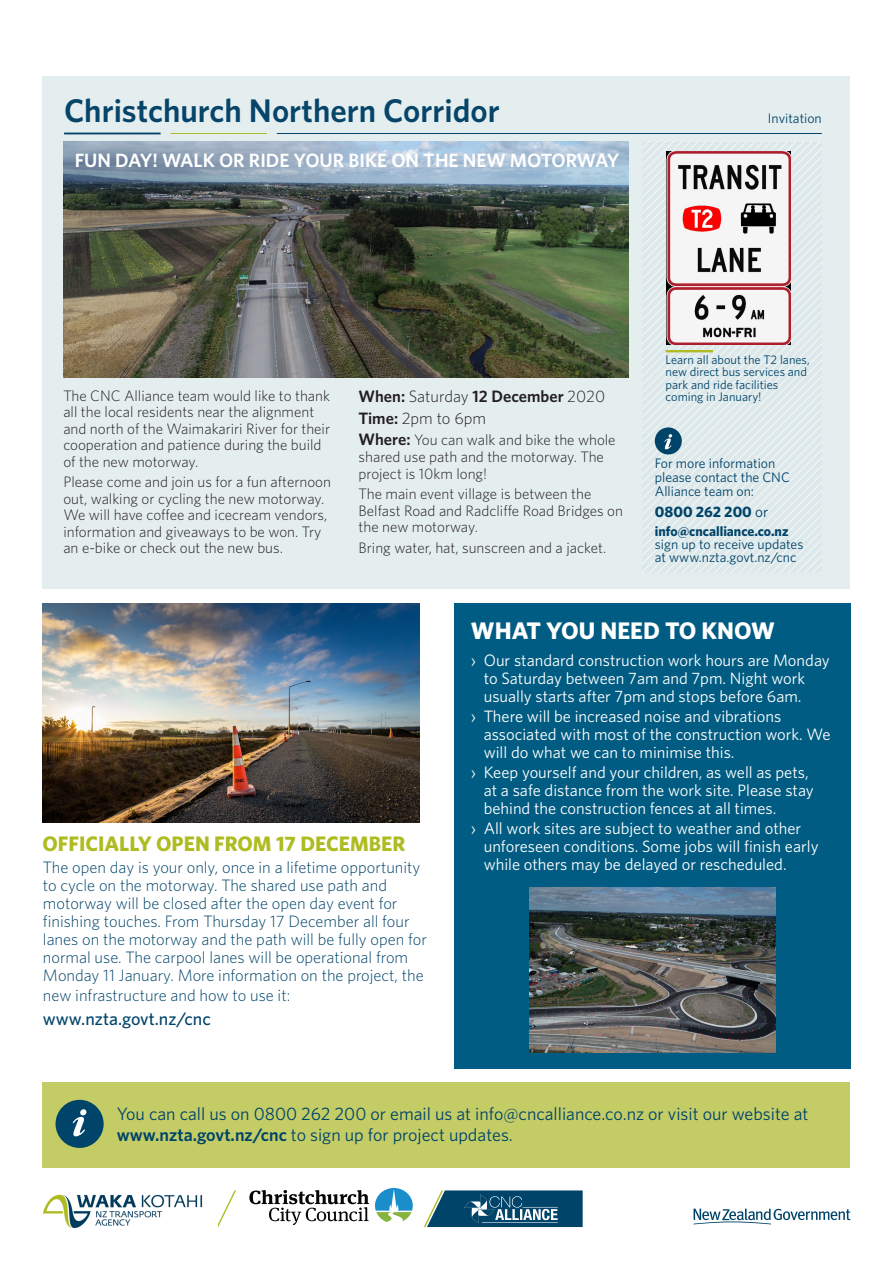
<style>
.page{position:relative;width:893px;height:1263px;background:#fff}
.page>*{position:absolute;margin:0;border:0;box-sizing:border-box;transform-origin:0 0}
.t1{font:600 32.7px "Whitney";color:#064469}
.Body_Subhead_01{font:700 24px "Whitney";color:#fff}
.Heading_2{font:700 21px "Whitney";color:#aebc21}
.t2{font:600 19.35px "Whitney";color:#fff}
.Body_Text{font:18px/21px "Whitney";color:#00446a}
.Heading_intro{font:500 18px "Whitney";color:#00446a}
.t3{font:16.5px/18px "Whitney";color:#fff}
.Body{font:300 16.5px/18px "Whitney";color:#00446a}
.t4{font:600 16.5px/21.8px "Whitney";color:#231f20}
.t5{font:300 15.15px/16.5px "Whitney";color:#231f20}
.t6{font:700 15.15px "Whitney";color:#00446a}
.t7{font:13.8px/13.8px "Whitney";color:#00446a}
.t8{font:12.45px/12.5px "Whitney";color:#00446a}
.s1{font-weight:300}
.s2{font-weight:600;font-size:16.5px}
.s3{font-weight:400}
.s4{font-weight:700}
.s5{font-weight:600}
</style>
<div class="page">
<div style="left:43px;top:77px;width:807px;height:512px;background:#e5eeef"></div>
<svg style="left:693px;top:1208px;width:157px;height:16px"></svg>
<div style="left:454px;top:603px;width:396px;height:465px;background:#005c82"></div>
<div style="left:43px;top:1082px;width:807px;height:85px;background:#c4cc66"></div>
<div style="left:56px;top:1100px;width:48px;height:48px;background:#00446a;border-radius:50%"></div>
<svg style="left:73px;top:1109px;width:13px;height:27px"></svg>
<hr style="left:64px;top:133px;width:97px;height:1px;background:#064469">
<hr style="left:277px;top:133px;width:545px;height:1px;background:#064469">
<hr style="left:170px;top:133px;width:97px;height:1px;background:#aebe24">
<svg style="left:643px;top:142px;width:179px;height:430px"></svg>
<hr style="left:666px;top:350px;width:47px;height:2px;background:#aebc21">
<img style="left:667px;top:151px;width:124px;height:193px">
<img style="left:64px;top:142px;width:565px;height:235px">
<img style="left:530px;top:888px;width:246px;height:165px">
<img style="left:43px;top:603px;width:376px;height:220px">
<svg style="left:218px;top:1190px;width:18px;height:37px"></svg>
<svg style="left:375px;top:1188px;width:38px;height:34px"></svg>
<svg style="left:249px;top:1190px;width:120px;height:35px"></svg>
<svg style="left:424px;top:1190px;width:159px;height:37px;background:#306784"></svg>
<img style="left:42px;top:1194px;width:161px;height:35px">
<p class="t1" style="left:64px;top:88px;width:437px">Christchurch Northern Corridor</p>
<p class="t2" style="left:75px;top:147px;width:546px">FUN DAY! WALK OR RIDE YOUR BIKE ON THE NEW MOTORWAY</p>
<p class="t7" style="left:768px;top:111px;width:55px">Invitation</p>
<p class="t5" style="left:63px;top:387px;width:268px">The CNC Alliance team would like to thank all the local residents near the alignment and north of the Waimakariri River for their cooperation and patience during the build of the new motorway.</p>
<p class="t5" style="left:63px;top:473px;width:269px">Please come and join us for a fun afternoon out, walking or cycling the new motorway.<br>We will have coffee and icecream vendors, information and giveaways to be won. Try an e-bike or check out the new bus.</p>
<p class="t4" style="left:359px;top:385px;width:248px">When: <span class="s1">Saturday</span> 12 December <span class="s1">2020<br></span>Time: <span class="s1">2pm to 6pm</span></p>
<p class="t5" style="left:359px;top:431px;width:259px"><span class="s2">Where:</span> You can walk and bike the whole shared use path and the motorway. The project is 10km long!</p>
<p class="t5" style="left:359px;top:485px;width:266px">The main event village is between the<br>Belfast Road and Radcliffe Road Bridges on the new motorway.</p>
<p class="t5" style="left:359px;top:538px;width:249px">Bring water, hat, sunscreen and a jacket.</p>
<p class="t8" style="left:666px;top:353px;width:146px">Learn all about the T2 lanes, new direct bus services and park and ride facilities coming in January!</p>
<p class="t7" style="left:655px;top:456px;width:136px">For more information please contact the CNC<br>Alliance team on:</p>
<p class="t6" style="left:655px;top:502px;width:115px">0800 262 200 <span class="s3">or</span></p>
<p class="t7" style="left:655px;top:525px;width:150px;line-height:13px"><span class="s4">info@cncalliance.co.nz </span>sign up to receive updates at www.nzta.govt.nz/cnc</p>
<p class="Heading_2" style="left:43px;top:830px;width:364px">OFFICIALLY OPEN FROM 17 DECEMBER</p>
<p class="Body" style="left:43px;top:858px;width:385px">The open day is your only, once in a lifetime opportunity to cycle on the motorway. The shared use path and motorway will be closed after the open day event for finishing touches. From Thursday 17 December all four lanes on the motorway and the path will be fully open for normal use. The carpool lanes will be operational from Monday 11 January. More information on the project, the</p>
<p class="Body" style="left:43px;top:985px;width:249px">new infrastructure and how to use it:</p>
<p class="Heading_intro" style="left:43px;top:1006px;width:169px">www.nzta.govt.nz/cnc</p>
<p class="Body_Subhead_01" style="left:471px;top:615px;width:305px">WHAT YOU NEED TO KNOW</p>
<p class="t3" style="left:484px;top:651px;width:348px;text-indent:-13px">› Our standard construction work hours are Monday to Saturday between 7am and 7pm. Night work usually starts after 7pm and stops before 6am.</p>
<p class="t3" style="left:484px;top:707px;width:348px;text-indent:-13px">› There will be increased noise and vibrations associated with most of the construction work. We will do what we can to minimise this.</p>
<p class="t3" style="left:484px;top:763px;width:332px;text-indent:-13px">› Keep yourself and your children, as well as pets, at a safe distance from the work site. Please stay behind the construction fences at all times.</p>
<p class="t3" style="left:484px;top:819px;width:336px;text-indent:-13px">› All work sites are subject to weather and other unforeseen conditions. Some jobs will finish early while others may be delayed or rescheduled.</p>
<p class="Body_Text" style="left:117px;top:1103px;width:693px">You can call us on 0800 262 200 or email us at info@cncalliance.co.nz or visit our website at <span class="s5">www.nzta.govt.nz/cnc</span> to sign up for project updates.</p>
</div>
